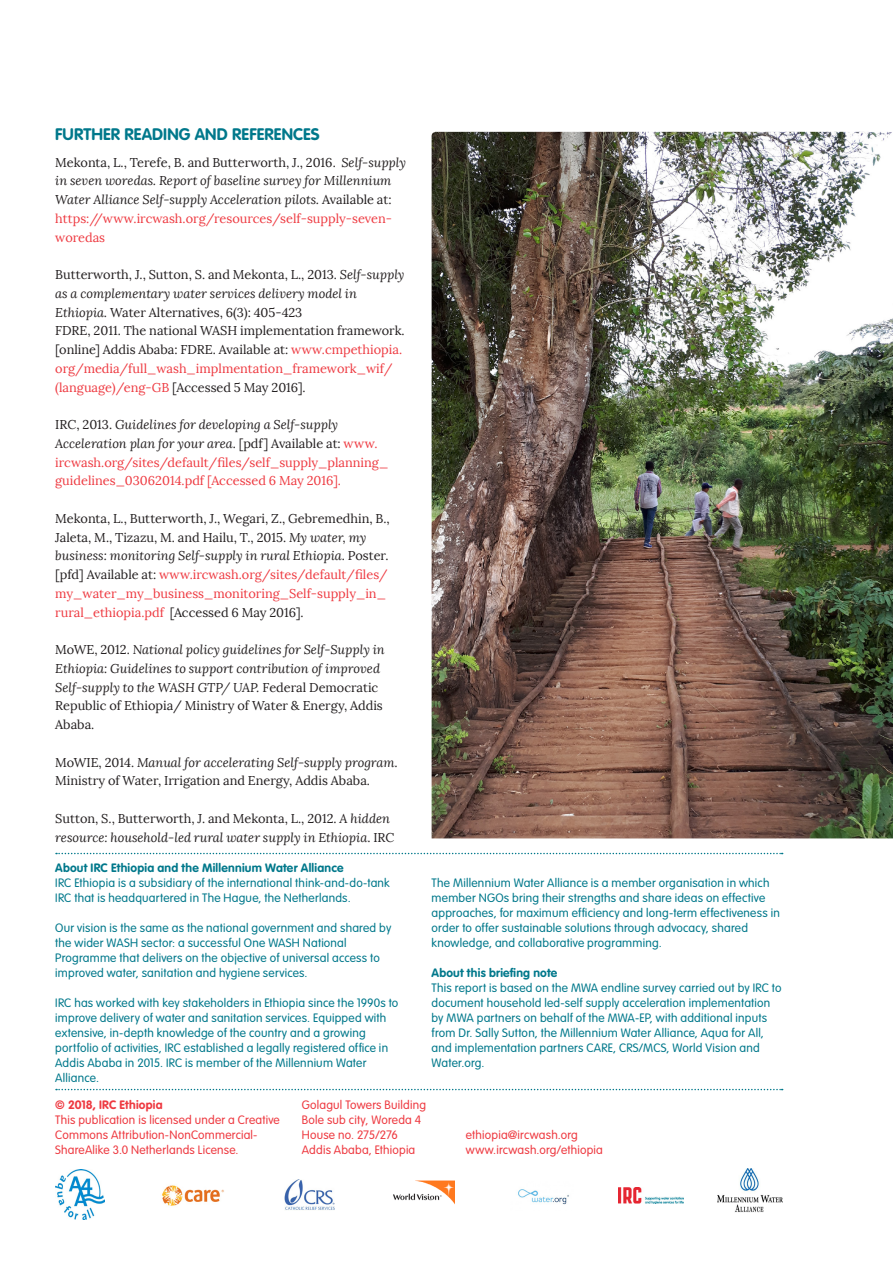
<style>
.page{position:relative;width:893px;height:1263px;background:#fff}
.page>*{position:absolute;margin:0;border:0;box-sizing:border-box;transform-origin:0 0}
.t1{font:700 16.5px "VAG Rounded Std";letter-spacing:.01em;color:#00788b}
.t2{font:12.75px/18.8px "Lora";color:#231f20}
.t3{font:italic 12.75px/18.8px "Lora";color:#231f20}
.t4{font:12.75px/18.8px "Lora";color:#ee3a41}
.t5{font:300 12px/15px "VAG Rounded Std";letter-spacing:.02em;color:#00788b}
.t6{font:300 12px/15px "VAG Rounded Std";letter-spacing:.02em;color:#ee3a41}
.t7{font:700 12px "VAG Rounded Std";letter-spacing:.02em;color:#00788b}
.t8{font:700 12px "VAG Rounded Std";letter-spacing:.015em;color:#ee3a41}
.s1{font-style:normal}
.s2{font-style:normal;color:#ee3a41}
.s3{font-style:italic}
.s4{color:#ee3a41}
.s5{color:#231f20}
.s6{font-style:italic;color:#231f20}
</style>
<div class="page">
<svg style="left:56px;top:1089px;width:727px;height:1px"></svg>
<svg style="left:56px;top:853px;width:727px;height:1px"></svg>
<img style="left:55px;top:1169px;width:50px;height:50px">
<img style="left:162px;top:1185px;width:62px;height:21px">
<img style="left:285px;top:1179px;width:49px;height:31px">
<img style="left:393px;top:1180px;width:61px;height:23px">
<img style="left:518px;top:1189px;width:51px;height:16px">
<img style="left:618px;top:1188px;width:66px;height:16px">
<img style="left:717px;top:1168px;width:65px;height:45px">
<img style="left:432px;top:132px;width:461px;height:706px">
<h1 class="t1" style="left:55px;top:125px;width:266px">FURTHER READING AND REFERENCES</h1>
<p class="t3" style="left:55px;top:153px;width:352px"><span class="s1">Mekonta, L., Terefe, B. and Butterworth, J., 2016.</span> Self-supply in seven woredas. Report of baseline survey for Millennium Water Alliance Self-supply Acceleration pilots. <span class="s1">Available at: </span><span class="s2">https://www.ircwash.org/resources/self-supply-seven&shy;woredas</span></p>
<p class="t2" style="left:55px;top:265px;width:351px">Butterworth, J., Sutton, S. and Mekonta, L., 2013. <span class="s3">Self-supply as a complementary water services delivery model in Ethiopia.</span> Water Alternatives, 6(3): 405-423<br>FDRE, 2011. The national WASH implementation framework. [online] Addis Ababa: FDRE. Available at: <span class="s4">www.cmpethiopia. org/media/full_wash_implmentation_framework_wif/ (language)/eng-GB</span> [Accessed 5 May 2016].</p>
<p class="t4" style="left:55px;top:415px;width:335px"><span class="s5">IRC, 2013.</span> <span class="s6">Guidelines for developing a Self-supply Acceleration plan for your area</span><span class="s5">. [pdf] Available at:</span> www. ircwash.org/sites/default/files/self_supply_planning_ guidelines_03062014.pdf [Accessed 6 May 2016].</p>
<p class="t2" style="left:55px;top:509px;width:336px">Mekonta, L., Butterworth, J., Wegari, Z., Gebremedhin, B., Jaleta, M., Tizazu, M. and Hailu, T., 2015. <span class="s3">My water, my business: monitoring Self-supply in rural Ethiopia</span>. Poster. [pfd] Available at: <span class="s4">www.ircwash.org/sites/default/files/ my_water_my_business_monitoring_Self-supply_in_ rural_ethiopia.pdf</span> [Accessed 6 May 2016].</p>
<p class="t3" style="left:55px;top:640px;width:331px"><span class="s1">MoWE, 2012.</span> National policy guidelines for Self-Supply in Ethiopia: Guidelines to support contribution of improved Self-supply to the WASH GTP/ UAP. <span class="s1">Federal Democratic Republic of Ethiopia/ Ministry of Water &amp; Energy, Addis Ababa.</span></p>
<p class="t2" style="left:55px;top:753px;width:344px">MoWIE, 2014. <span class="s3">Manual for accelerating Self-supply program.<br></span>Ministry of Water, Irrigation and Energy, Addis Ababa.</p>
<p class="t3" style="left:55px;top:809px;width:341px"><span class="s1">Sutton, S., Butterworth, J. and Mekonta, L., 2012.</span> A hidden resource: household-led rural water supply in Ethiopia<span class="s1">. IRC</span></p>
<p class="t7" style="left:55px;top:860px;width:290px">About IRC Ethiopia and the Millennium Water Alliance</p>
<p class="t5" style="left:55px;top:875px;width:336px">IRC Ethiopia is a subsidiary of the international think-and-do-tank<br>IRC that is headquartered in The Hague, the Netherlands.</p>
<p class="t5" style="left:55px;top:920px;width:338px">Our vision is the same as the national government and shared by the wider WASH sector: a successful One WASH National Programme that delivers on the objective of universal access to improved water, sanitation and hygiene services.</p>
<p class="t5" style="left:55px;top:995px;width:345px">IRC has worked with key stakeholders in Ethiopia since the 1990s to improve delivery of water and sanitation services. Equipped with extensive, in-depth knowledge of the country and a growing portfolio of activities, IRC established a legally registered office in Addis Ababa in 2015. IRC is member of the Millennium Water Alliance.</p>
<p class="t5" style="left:432px;top:875px;width:350px">The Millennium Water Alliance is a member organisation in which member NGOs bring their strengths and share ideas on effective approaches, for maximum efficiency and long-term effectiveness in order to offer sustainable solutions through advocacy, shared knowledge, and collaborative programming.</p>
<p class="t7" style="left:432px;top:965px;width:127px">About this briefing note</p>
<p class="t5" style="left:432px;top:980px;width:351px">This report is based on the MWA endline survey carried out by IRC to document household led-self supply acceleration implementation by MWA partners on behalf of the MWA-EP, with additional inputs from Dr. Sally Sutton, the Millennium Water Alliance, Aqua for All, and implementation partners CARE, CRS/MCS, World Vision and Water.org.</p>
<p class="t8" style="left:55px;top:1098px;width:109px">© 2018, IRC Ethiopia</p>
<p class="t6" style="left:55px;top:1113px;width:226px">This publication is licensed under a Creative<br>Commons Attribution-NonCommercial-<br>ShareAlike 3.0 Netherlands License.</p>
<p class="t6" style="left:302px;top:1098px;width:126px">Golagul Towers Building<br>Bole sub city, Woreda 4<br>House no. 275/276<br>Addis Ababa, Ethiopia</p>
<p class="t6" style="left:466px;top:1128px;width:138px">ethiopia@ircwash.org www.ircwash.org/ethiopia</p>
</div>
